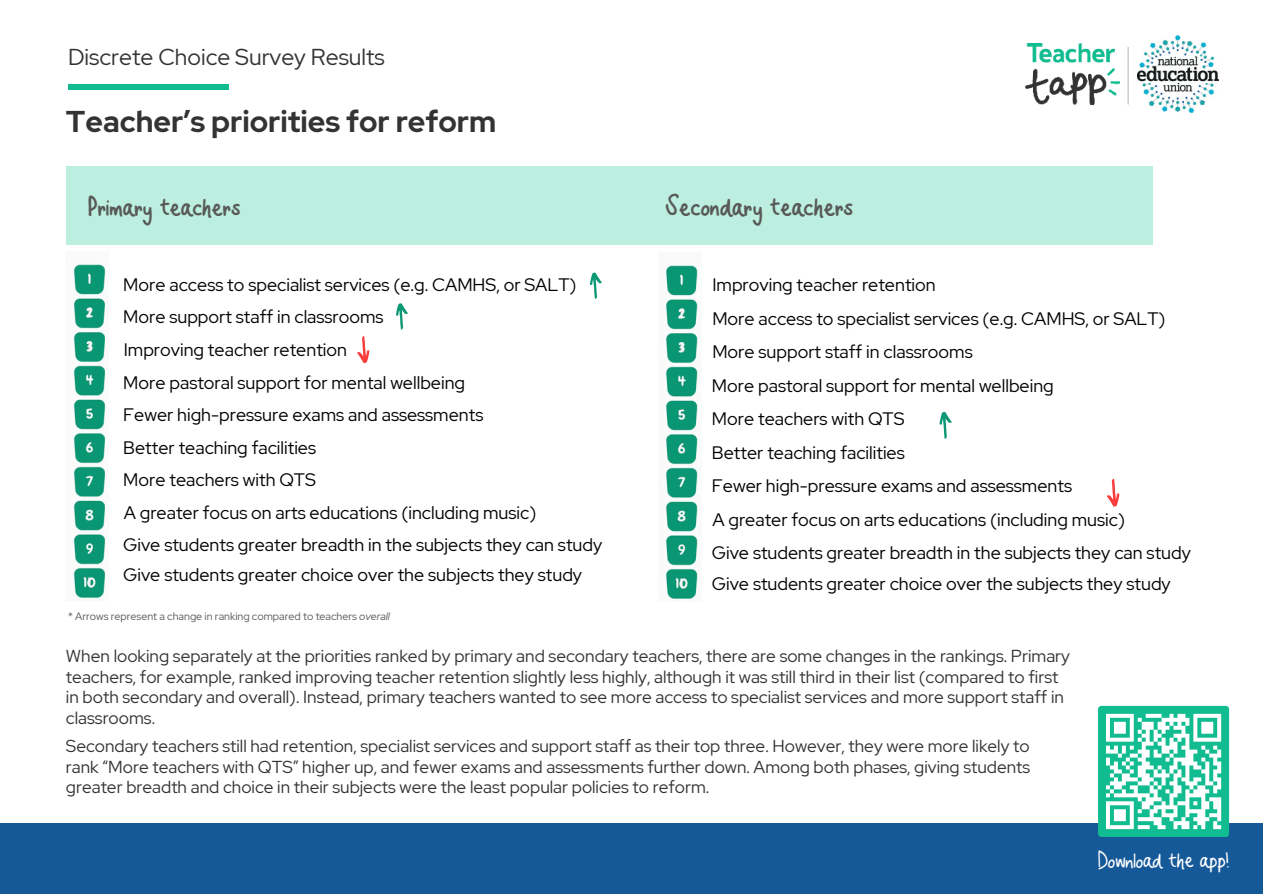
<style>
.page{position:relative;width:1263px;height:894px;background:#fff}
.page>*{position:absolute;margin:0;border:0;box-sizing:border-box;transform-origin:0 0}
.t1{font:700 30.3px "Tapp Hand";color:#595959}
.t2{font:700 30px "Red Hat Display";color:#333}
.t3{font:700 29.4px "Tapp Hand";color:#595959}
.t4{font:24.9px "Tapp Hand";color:#fff}
.t5{font:22.95px "Red Hat Display";color:#333}
.t6{font:18px/32.5px "Red Hat Display";color:#000}
.t7{font:17.25px/20.5px "Red Hat Display";color:#333}
.t8{font:10.65px "Red Hat Display";color:#595959}
.s1{font-style:italic}
</style>
<div class="page">
<div style="left:0;top:823px;width:1263px;height:70px;background:#165999"></div>
<div style="left:66px;top:166px;width:1086px;height:78px;background:#bcefe0"></div>
<svg style="left:590px;top:272px;width:12px;height:27px"></svg>
<svg style="left:396px;top:303px;width:12px;height:27px"></svg>
<svg style="left:357px;top:336px;width:12px;height:27px"></svg>
<img style="left:665px;top:265px;width:33px;height:336px">
<svg style="left:939px;top:412px;width:13px;height:27px"></svg>
<svg style="left:1107px;top:478px;width:12px;height:28px"></svg>
<img style="left:73px;top:264px;width:33px;height:336px">
<img style="left:1137px;top:36px;width:81px;height:76px">
<img style="left:1025px;top:44px;width:94px;height:60px">
<hr style="left:1127px;top:47px;width:2px;height:58px;background:#000">
<div style="left:68px;top:84px;width:161px;height:5px;background:#10bc90"></div>
<div style="left:1098px;top:705px;width:131px;height:131px;background:#10bc90;border-radius:3px"></div>
<svg style="left:1106px;top:713px;width:116px;height:117px"></svg>
<p class="t5" style="left:68px;top:42px;width:318px">Discrete Choice Survey Results</p>
<h2 class="t2" style="left:66px;top:102px;width:432px">Teacher’s priorities for reform</h2>
<h3 class="t3" style="left:88px;top:193px;width:154px">Primary teachers</h3>
<p class="t6" style="left:123px;top:268px;width:455px">More access to specialist services (e.g. CAMHS, or SALT)<br>More support staff in classrooms</p>
<p class="t6" style="left:124px;top:333px;width:225px">Improving teacher retention</p>
<p class="t6" style="left:123px;top:365px;width:480px">More pastoral support for mental wellbeing<br>Fewer high-pressure exams and assessments<br>Better teaching facilities<br>More teachers with QTS<br>A greater focus on arts educations (including music)<br>Give students greater breadth in the subjects they can study</p>
<p class="t6" style="left:123px;top:558px;width:460px">Give students greater choice over the subjects they study</p>
<p class="t8" style="left:68px;top:608px;width:323px">* Arrows represent a change in ranking compared to teachers <span class="s1">overall</span></p>
<h1 class="t1" style="left:665px;top:192px;width:189px">Secondary teachers</h1>
<p class="t6" style="left:712px;top:268px;width:455px;line-height:33.5px">Improving teacher retention<br>More access to specialist services (e.g. CAMHS, or SALT)<br>More support staff in classrooms<br>More pastoral support for mental wellbeing</p>
<p class="t6" style="left:712px;top:402px;width:194px">More teachers with QTS</p>
<p class="t6" style="left:712px;top:436px;width:194px">Better teaching facilities</p>
<p class="t6" style="left:712px;top:469px;width:362px">Fewer high-pressure exams and assessments</p>
<p class="t6" style="left:712px;top:502px;width:480px;line-height:33.5px">A greater focus on arts educations (including music)<br>Give students greater breadth in the subjects they can study</p>
<p class="t6" style="left:712px;top:567px;width:460px">Give students greater choice over the subjects they study</p>
<p class="t7" style="left:66px;top:645px;width:1006px">When looking separately at the priorities ranked by primary and secondary teachers, there are some changes in the rankings. Primary teachers, for example, ranked improving teacher retention slightly less highly, although it was still third in their list (compared to first in both secondary and overall). Instead, primary teachers wanted to see more access to specialist services and more support staff in classrooms.</p>
<p class="t7" style="left:66px;top:735px;width:966px;text-align:justify">Secondary teachers still had retention, specialist services and support staff as their top three. However, they were more likely to rank “More teachers with QTS” higher up, and fewer exams and assessments further down. Among both phases, giving students greater breadth and choice in their subjects were the least popular policies to reform.</p>
<h3 class="t4" style="left:1098px;top:848px;width:133px">Download the app!</h3>
</div>
